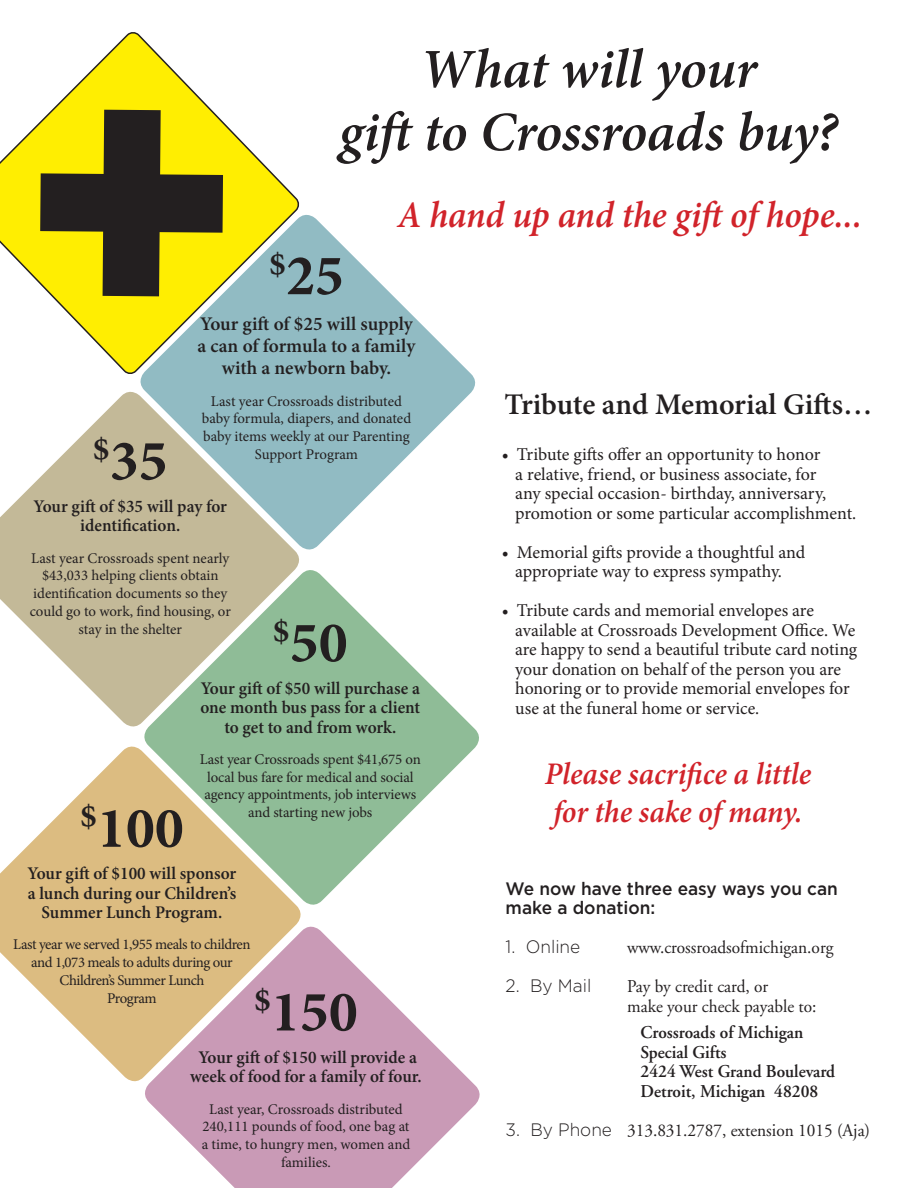
<style>
.page{position:relative;width:918px;height:1188px;background:#fff}
.page>*{position:absolute;margin:0;border:0;box-sizing:border-box;transform-origin:0 0}
.t1{font:700 57.9px "Minion Pro";color:#231f20}
.t2{font:italic 600 55.5px "Minion Pro";letter-spacing:-.01em;color:#231f20}
.t3{font:italic 600 37.5px "Minion Pro";letter-spacing:-.005em;color:#d1232a;scale:.96 1}
.t4{font:700 33.75px "Minion Pro";color:#231f20}
.t5{font:italic 600 31.5px "Minion Pro";letter-spacing:-.005em;color:#d1232a;scale:.96 1}
.t6{font:600 30px "Minion Pro";letter-spacing:-.005em;color:#231f20}
.t7{font:600 19.35px/22.2px "Minion Pro";color:#231f20;text-align:center}
.t8{font:18px/19.5px "Minion Pro";letter-spacing:-.005em;color:#231f20}
.t9{font:18px "Adobe Garamond";color:#231f20;scale:.96 1}
.t10{font:600 18px "Adobe Garamond";color:#231f20;scale:.96 1}
.t11{font:500 18px "Gotham";color:#231f20;scale:.96 1}
.t12{font:300 18px "Gotham";color:#231f20;scale:.96 1}
.t13{font:600 17.85px/19.4px "Minion Pro";color:#231f20;text-align:center}
.t14{font:14.85px/17.9px "Minion Pro";letter-spacing:-.01em;color:#231f20;text-align:center}
.t15{font:14.85px/17.9px "Minion Pro";letter-spacing:-.03em;color:#231f20;text-align:center}
.s1{font-family:"Gotham";font-weight:300}
</style>
<div class="page">
<svg style="left:140px;top:214px;width:336px;height:336px;fill:#91bbc3"></svg>
<svg style="left:0;top:387px;width:304px;height:340px;fill:#c3b998"></svg>
<svg style="left:139px;top:565px;width:340px;height:340px;fill:#8fbc97"></svg>
<svg style="left:0;top:32px;width:299px;height:344px"></svg>
<svg style="left:40px;top:110px;width:183px;height:186px"></svg>
<svg style="left:0;top:741px;width:306px;height:341px;fill:#dcbc81"></svg>
<svg style="left:140px;top:921px;width:340px;height:267px;fill:#c99ab6"></svg>
<p class="t2" style="left:420px;top:30px;width:339px">What will your</p>
<p class="t2" style="left:339px;top:93px;width:500px">gift to Crossroads buy?</p>
<p class="t3" style="left:397px;top:189px;width:485px">A hand up and the gift of hope...</p>
<p class="t1" style="left:269px;top:235px;width:76px"><sup>$</sup>25</p>
<p class="t7" style="left:198px;top:312px;width:219px">Your gift of $25 will supply a can of formula to a family with a newborn baby.</p>
<p class="t14" style="left:202px;top:392px;width:211px">Last year Crossroads distributed baby formula, diapers, and donated baby items weekly at our Parenting</p>
<p class="t4" style="left:93px;top:426px;width:18px">$</p>
<p class="t1" style="left:110px;top:420px;width:59px">35</p>
<p class="t13" style="left:34px;top:497px;width:195px">Your gift of $35 will pay for identification.</p>
<p class="t14" style="left:30px;top:549px;width:203px">Last year Crossroads spent nearly $43,033 helping clients obtain identification documents so they could go to work, find housing, or stay in the shelter</p>
<p class="t14" style="left:255px;top:445px;width:105px">Support Program</p>
<p class="t1" style="left:273px;top:602px;width:76px"><sup>$</sup>50</p>
<p class="t13" style="left:200px;top:678px;width:221px">Your gift of $50 will purchase a one month bus pass for a client to get to and from work.</p>
<p class="t14" style="left:200px;top:750px;width:223px">Last year Crossroads spent $41,675 on local bus fare for medical and social agency appointments, job interviews and starting new jobs</p>
<p class="t1" style="left:80px;top:787px;width:105px"><sup>$</sup>100</p>
<p class="t13" style="left:28px;top:864px;width:210px">Your gift of $100 will sponsor a lunch during our Children’s<br>Summer Lunch Program.</p>
<p class="t15" style="left:13px;top:936px;width:239px">Last year we served 1,955 meals to children and 1,073 meals to adults during our<br>Children’s Summer Lunch<br>Program</p>
<p class="t1" style="left:254px;top:971px;width:105px"><sup>$</sup>150</p>
<p class="t13" style="left:190px;top:1048px;width:233px">Your gift of $150 will provide a week of food for a family of four.</p>
<p class="t14" style="left:202px;top:1100px;width:210px">Last year, Crossroads distributed<br>240,111 pounds of food, one bag at a time, to hungry men, women and families.</p>
<p class="t6" style="left:505px;top:383px;width:369px">Tribute and Memorial Gifts…</p>
<p class="t8" style="left:515px;top:445px;width:343px;text-indent:-14px">• Tribute gifts offer an opportunity to honor<br>a relative, friend, or business associate, for<br>any special occasion- birthday, anniversary, promotion or some particular accomplishment.</p>
<p class="t8" style="left:502px;top:542px;width:305px;text-align:center">• Memorial gifts provide a thoughtful and appropriate way to express sympathy.</p>
<p class="t8" style="left:515px;top:601px;width:344px;text-indent:-14px">• Tribute cards and memorial envelopes are available at Crossroads Development Office. We are happy to send a beautiful tribute card noting your donation on behalf of the person you are honoring or to provide memorial envelopes for use at the funeral home or service.</p>
<p class="t5" style="left:545px;top:752px;width:279px">Please sacrifice a little</p>
<p class="t5" style="left:553px;top:790px;width:261px">for the sake of many.</p>
<p class="t11" style="left:506px;top:877px;width:348px">We now have three easy ways you can</p>
<p class="t11" style="left:506px;top:896px;width:157px">make a donation:</p>
<p class="t12" style="left:506px;top:936px;width:79px">1. Online</p>
<p class="t9" style="left:627px;top:938px;width:216px">www.crossroadsofmichigan.org</p>
<p class="t12" style="left:506px;top:975px;width:91px">2. By Mail</p>
<p class="t9" style="left:627px;top:977px;width:149px">Pay by credit card, or</p>
<p class="t9" style="left:627px;top:997px;width:199px">make your check payable to:</p>
<p class="t10" style="left:641px;top:1023px;width:171px">Crossroads of Michigan</p>
<p class="t10" style="left:641px;top:1042px;width:91px">Special Gifts</p>
<p class="t10" style="left:641px;top:1062px;width:204px">2424 West Grand Boulevard</p>
<p class="t10" style="left:641px;top:1081px;width:187px">Detroit, Michigan 48208</p>
<p class="t9" style="left:506px;top:1120px;width:381px"><span class="s1">3. By Phone</span> 313.831.2787, extension 1015 (Aja)</p>
</div>
